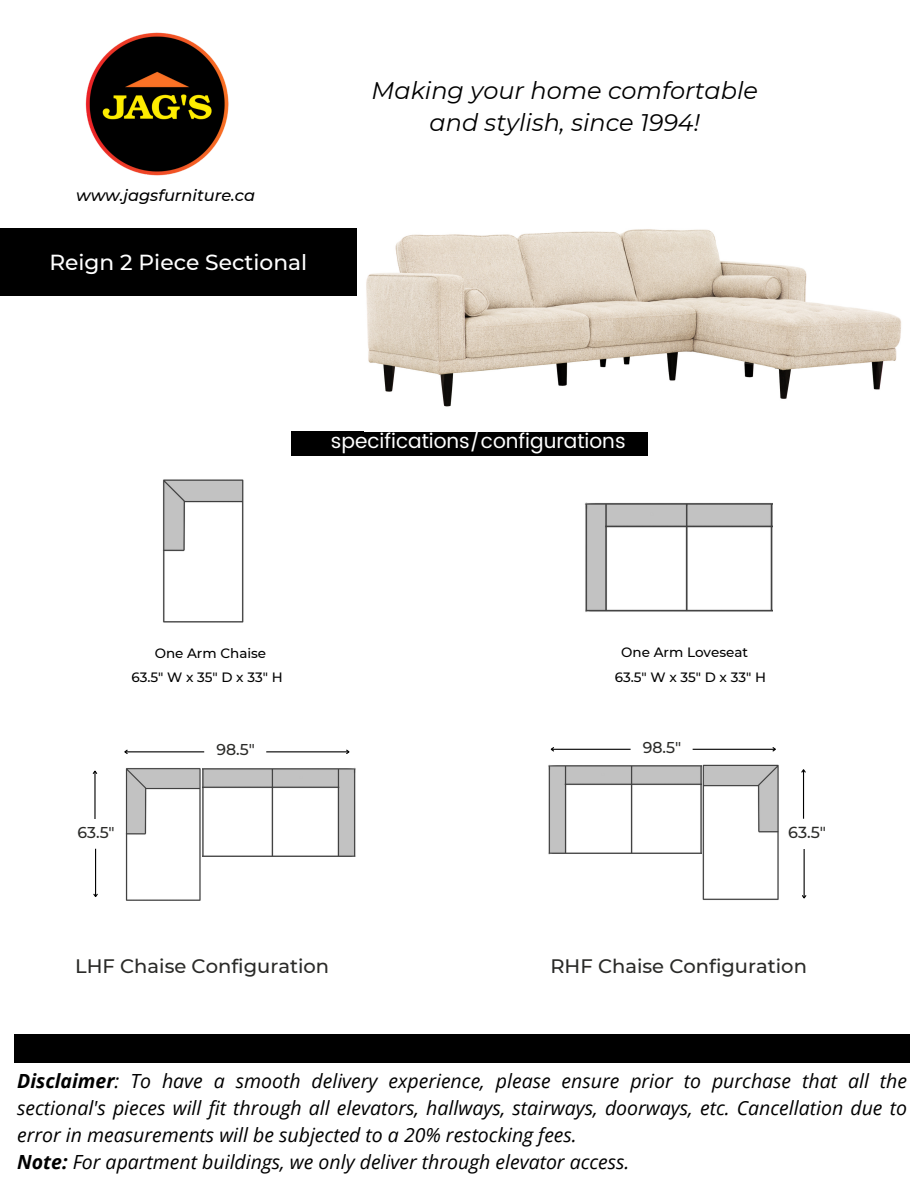
<style>
.page{position:relative;width:918px;height:1188px;background:#fff}
.page>*{position:absolute;margin:0;border:0;box-sizing:border-box;transform-origin:0 0}
.t1{font:italic 24px/32.7px "Montserrat";color:#000;text-align:center}
.t2{font:500 21.75px "Montserrat";color:#fff}
.t3{font:20.25px "Poppins";color:#fff}
.t4{font:italic 19.5px/27px "Open Sans";color:#000;text-align:justify}
.t5{font:500 19.5px "Montserrat";color:#2a2a28}
.t6{font:italic 500 16.2px "Montserrat";color:#000}
.t7{font:500 15.9px "Montserrat";color:#2a2a28}
.t8{font:500 15.6px "Montserrat";color:#2a2a28}
.t9{font:500 13.5px "Montserrat";color:#000}
.s1{font-weight:700}
</style>
<div class="page">
<img style="left:86px;top:32px;width:143px;height:143px">
<div style="left:0;top:228px;width:356px;height:68px;background:#000"></div>
<div style="left:291px;top:431px;width:357px;height:24px;background:#000"></div>
<div style="left:15px;top:1034px;width:895px;height:29px;background:#000"></div>
<img style="left:366px;top:229px;width:535px;height:178px">
<img style="left:702px;top:764px;width:77px;height:136px">
<img style="left:125px;top:768px;width:76px;height:133px">
<hr style="left:125px;top:751px;width:79px;height:1px;background:#000">
<svg style="left:124px;top:749px;width:5px;height:5px"></svg>
<hr style="left:266px;top:751px;width:83px;height:1px;background:#000">
<svg style="left:345px;top:749px;width:5px;height:5px"></svg>
<hr style="left:803px;top:770px;width:1px;height:49px;background:#000">
<svg style="left:801px;top:769px;width:5px;height:5px"></svg>
<hr style="left:804px;top:849px;width:1px;height:49px;background:#000">
<svg style="left:802px;top:894px;width:5px;height:5px"></svg>
<hr style="left:94px;top:771px;width:2px;height:48px;background:#000">
<svg style="left:92px;top:770px;width:6px;height:5px"></svg>
<hr style="left:95px;top:849px;width:1px;height:48px;background:#000">
<svg style="left:93px;top:893px;width:5px;height:4px"></svg>
<img style="left:585px;top:502px;width:188px;height:110px">
<img style="left:162px;top:479px;width:82px;height:144px">
<img style="left:202px;top:767px;width:154px;height:90px">
<img style="left:548px;top:764px;width:154px;height:90px">
<hr style="left:551px;top:749px;width:80px;height:1px;background:#000">
<svg style="left:550px;top:747px;width:5px;height:5px"></svg>
<hr style="left:693px;top:749px;width:82px;height:1px;background:#000">
<svg style="left:771px;top:747px;width:5px;height:5px"></svg>
<p class="t6" style="left:76px;top:185px;width:180px">www.jagsfurniture.ca</p>
<p class="t2" style="left:49px;top:249px;width:259px">Reign 2 Piece Sectional</p>
<p class="t1" style="left:372px;top:74px;width:388px">Making your home comfortable and stylish, since 1994!</p>
<p class="t3" style="left:331px;top:429px;width:296px">specifications/configurations</p>
<p class="t9" style="left:155px;top:644px;width:113px">One Arm Chaise</p>
<p class="t9" style="left:131px;top:669px;width:153px">63.5" W x 35" D x 33" H</p>
<p class="t8" style="left:216px;top:740px;width:40px">98.5"</p>
<p class="t8" style="left:77px;top:823px;width:39px">63.5"</p>
<p class="t9" style="left:621px;top:644px;width:128px">One Arm Loveseat</p>
<p class="t9" style="left:615px;top:669px;width:153px">63.5" W x 35" D x 33" H</p>
<p class="t8" style="left:643px;top:738px;width:40px">98.5"</p>
<p class="t7" style="left:788px;top:823px;width:39px">63.5"</p>
<p class="t5" style="left:75px;top:954px;width:255px">LHF Chaise Configuration</p>
<p class="t5" style="left:550px;top:954px;width:258px">RHF Chaise Configuration</p>
<p class="t4" style="left:17px;top:1067px;width:891px"><span class="s1">Disclaimer</span>: To have a smooth delivery experience, please ensure prior to purchase that all the sectional's pieces will fit through all elevators, hallways, stairways, doorways, etc. Cancellation due to error in measurements will be subjected to a 20% restocking fees.</p>
<p class="t4" style="left:17px;top:1148px;width:614px"><span class="s1">Note:</span> For apartment buildings, we only deliver through elevator access.</p>
</div>
